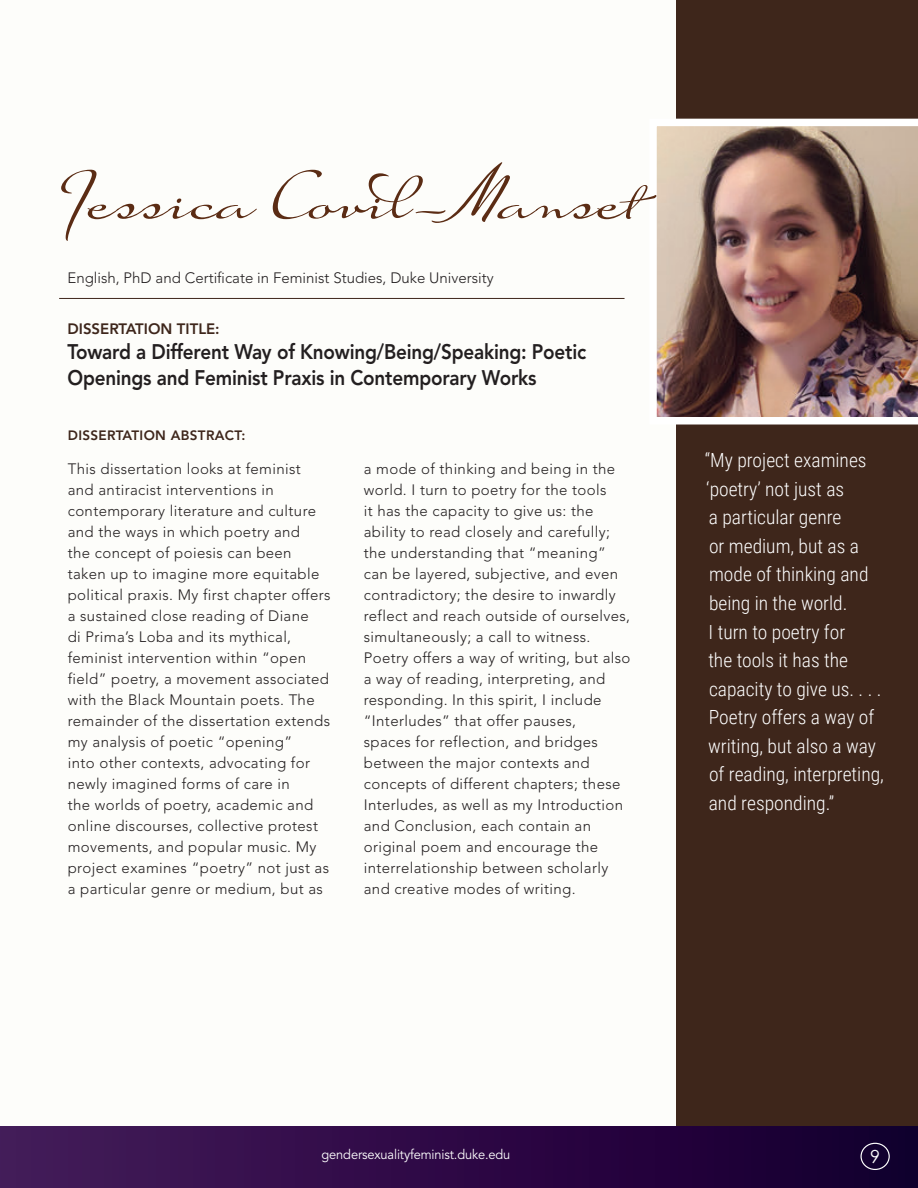
<style>
.page{position:relative;width:918px;height:1188px;background:#fff}
.page>*{position:absolute;margin:0;border:0;box-sizing:border-box;transform-origin:0 0}
.b_body{font:67.5px "Suave Script Pro";color:#5b2c14}
.b_byline_title{font:800 21px/25.5px "Avenir LT Std";letter-spacing:-.01em;color:#231f20;scale:.9 1}
.b_body-2{font:300 19.5px/28.5px "Roboto Condensed";color:#fff}
.t1{font:18px "Century Gothic";color:#fff}
.b_body-3{font:300 15px/21px "Avenir LT Std";letter-spacing:.025em;color:#231f20}
.b_body-4{font:300 15px "Avenir LT Std";color:#231f20}
.b_byline_title-2{font:800 15px "Avenir LT Std";color:#3e261b}
.t2{font:13.5px "Avenir LT Std";letter-spacing:-.01em;color:#fff;scale:.95 1}
.b_body-5{font:800 13.5px "Avenir LT Std";letter-spacing:.025em;color:#3e261b}
</style>
<div class="page">
<div style="left:0;top:0;width:683px;height:1188px;background:#fdfdfa"></div>
<div style="left:676px;top:0;width:242px;height:1188px;background:#3e261b"></div>
<img style="left:656px;top:119px;width:262px;height:306px">
<div style="left:0;top:1126px;width:918px;height:62px;background:linear-gradient(to right,#451a5a,#14002f)"></div>
<div style="left:861px;top:1143px;width:29px;height:27px;border:1px solid #fff;border-radius:50%"></div>
<hr style="left:59px;top:298px;width:566px;height:1px;background:#3e261b">
<p class="b_body" style="left:68px;top:155px;width:575px">Jessica Covil-Manset</p>
<p class="b_body-4" style="left:68px;top:269px;width:428px">English, PhD and Certificate in Feminist Studies, Duke University</p>
<p class="b_byline_title-2" style="left:68px;top:320px;width:154px">DISSERTATION TITLE:</p>
<p class="b_byline_title" style="left:68px;top:339px;width:578px">Toward a Different Way of Knowing/Being/Speaking: Poetic<br>Openings and Feminist Praxis in Contemporary Works</p>
<p class="b_body-5" style="left:68px;top:427px;width:179px">DISSERTATION ABSTRACT:</p>
<p class="b_body-3" style="left:68px;top:459px;width:264px">This dissertation looks at feminist and antiracist interventions in contemporary literature and culture and the ways in which poetry and<br>the concept of poiesis can been taken up to imagine more equitable political praxis. My first chapter offers a sustained close reading of Diane<br>di Prima’s Loba and its mythical, feminist intervention within “open field” poetry, a movement associated with the Black Mountain poets. The remainder of the dissertation extends my analysis of poetic “opening”<br>into other contexts, advocating for newly imagined forms of care in<br>the worlds of poetry, academic and online discourses, collective protest movements, and popular music. My project examines “poetry” not just as a particular genre or medium, but as</p>
<p class="b_body-3" style="left:364px;top:459px;width:268px">a mode of thinking and being in the world. I turn to poetry for the tools<br>it has the capacity to give us: the ability to read closely and carefully; the understanding that “meaning” can be layered, subjective, and even contradictory; the desire to inwardly reflect and reach outside of ourselves, simultaneously; a call to witness.<br>Poetry offers a way of writing, but also a way of reading, interpreting, and responding. In this spirit, I include “Interludes” that offer pauses,<br>spaces for reflection, and bridges between the major contexts and concepts of different chapters; these Interludes, as well as my Introduction and Conclusion, each contain an original poem and encourage the interrelationship between scholarly and creative modes of writing.</p>
<p class="b_body-2" style="left:705px;top:446px;width:181px">“My project examines ‘poetry’ not just as<br>a particular genre<br>or medium, but as a mode of thinking and being in the world.<br>I turn to poetry for<br>the tools it has the capacity to give us. . . .<br>Poetry offers a way of writing, but also a way of reading, interpreting, and responding.”</p>
<p class="t2" style="left:322px;top:1147px;width:200px">gendersexualityfeminist.duke.edu</p>
<p class="t1" style="left:870px;top:1144px;width:11px">9</p>
</div>
